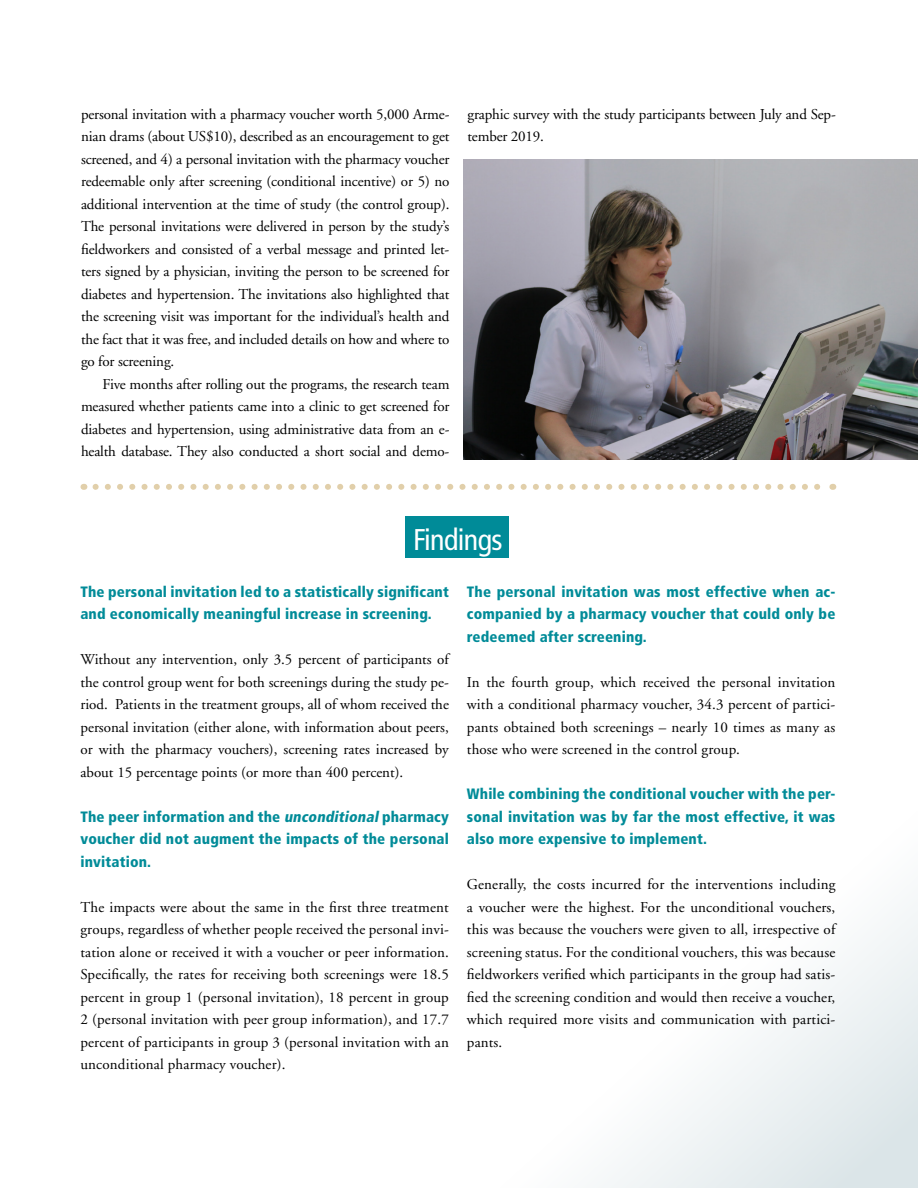
<style>
.page{position:relative;width:918px;height:1188px;background:#fff}
.page>*{position:absolute;margin:0;border:0;box-sizing:border-box;transform-origin:0 0}
.t1{font:condensed 30px "Frutiger";letter-spacing:-.02em;color:#fff}
.t2{font:15px/22.5px "Adobe Garamond";color:#000;text-align:justify}
.t3{font:900 condensed 15px/22.5px "Frutiger";letter-spacing:.01em;color:#008b98;text-align:justify}
.s1{font-style:italic}
</style>
<div class="page">
<svg style="left:601px;top:902px;width:317px;height:286px"></svg>
<svg style="left:96px;top:484px;width:725px;height:6px"></svg>
<div style="left:406px;top:516px;width:103px;height:42px;background:#008b98"></div>
<img style="left:463px;top:160px;width:455px;height:300px">
<p class="t2" style="left:81px;top:103px;width:370px">personal invitation with a pharmacy voucher worth 5,000 Arme&shy;nian drams (about US$10), described as an encouragement to get screened, and 4) a personal invitation with the pharmacy voucher redeemable only after screening (conditional incentive) or 5) no additional intervention at the time of study (the control group).<br>The personal invitations were delivered in person by the study’s fieldworkers and consisted of a verbal message and printed let&shy;ters signed by a physician, inviting the person to be screened for diabetes and hypertension. The invitations also highlighted that the screening visit was important for the individual’s health and the fact that it was free, and included details on how and where to go for screening.</p>
<p class="t2" style="left:81px;top:373px;width:370px;text-indent:22px">Five months after rolling out the programs, the research team measured whether patients came into a clinic to get screened for diabetes and hypertension, using administrative data from an e&shy;health database. They also conducted a short social and demo-</p>
<p class="t2" style="left:467px;top:103px;width:370px">graphic survey with the study participants between July and Sep&shy;tember 2019.</p>
<h1 class="t1" style="left:413px;top:522px;width:91px">Findings</h1>
<p class="t3" style="left:80px;top:580px;width:370px">The personal invitation led to a statistically significant and economically meaningful increase in screening.</p>
<p class="t2" style="left:80px;top:648px;width:370px">Without any intervention, only 3.5 percent of participants of the control group went for both screenings during the study pe&shy;riod. Patients in the treatment groups, all of whom received the personal invitation (either alone, with information about peers, or with the pharmacy vouchers), screening rates increased by about 15 percentage points (or more than 400 percent).</p>
<p class="t3" style="left:80px;top:805px;width:370px">The peer information and the <span class="s1">unconditional</span>pharmacy voucher did not augment the impacts of the personal invitation.</p>
<p class="t2" style="left:80px;top:896px;width:370px">The impacts were about the same in the first three treatment groups, regardless of whether people received the personal invi&shy;tation alone or received it with a voucher or peer information.<br>Specifically, the rates for receiving both screenings were 18.5 percent in group 1 (personal invitation), 18 percent in group 2 (personal invitation with peer group information), and 17.7 percent of participants in group 3 (personal invitation with an unconditional pharmacy voucher).</p>
<p class="t3" style="left:467px;top:580px;width:370px">The personal invitation was most effective when ac&shy;companied by a pharmacy voucher that could only be redeemed after screening.</p>
<p class="t2" style="left:467px;top:671px;width:370px">In the fourth group, which received the personal invitation with a conditional pharmacy voucher, 34.3 percent of partici&shy;pants obtained both screenings – nearly 10 times as many as those who were screened in the control group.</p>
<p class="t3" style="left:467px;top:783px;width:370px">While combining the conditional voucher with the per&shy;sonal invitation was by far the most effective, it was also more expensive to implement.</p>
<p class="t2" style="left:467px;top:873px;width:370px">Generally, the costs incurred for the interventions including a voucher were the highest. For the unconditional vouchers, this was because the vouchers were given to all, irrespective of screening status. For the conditional vouchers, this was because fieldworkers verified which participants in the group had satis&shy;fied the screening condition and would then receive a voucher, which required more visits and communication with partici&shy;pants.</p>
</div>
